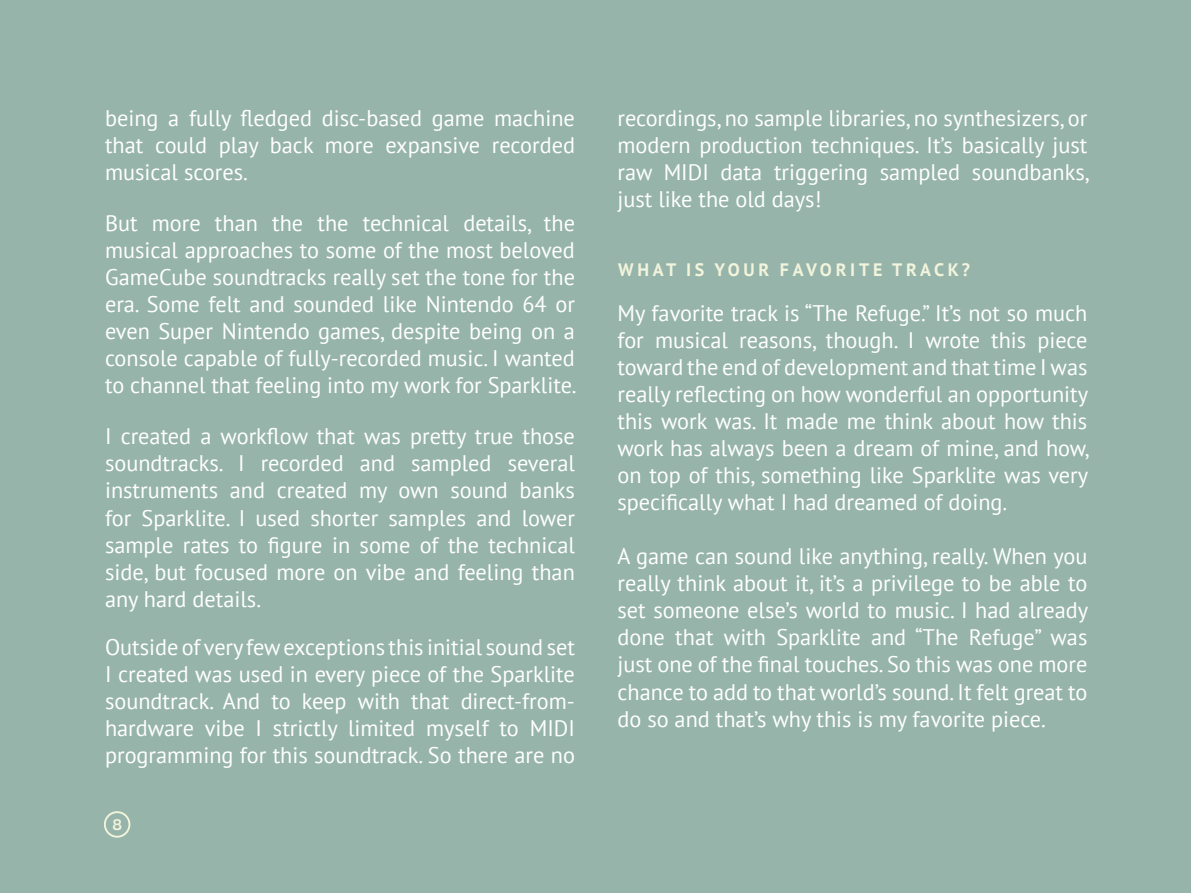
<style>
.page{position:relative;width:1191px;height:893px;background:#96b4aa}
.page>*{position:absolute;margin:0;border:0;box-sizing:border-box;transform-origin:0 0}
.t1{font:22.5px/27px "PT Sans";color:#fff;text-align:justify}
.t2{font:700 18px "PT Sans";letter-spacing:.205em;color:#f2f4dc}
.t3{font:500 15.3px "Criteria CF";color:#f2f4dc}
</style>
<div class="page">
<div style="left:104px;top:811px;width:26px;height:27px;border:2px solid #f2f4dc;border-radius:50%"></div>
<p class="t1" style="left:105px;top:105px;width:471px">being a fully fledged disc-based game machine that could play back more expansive recorded musical scores.</p>
<p class="t1" style="left:105px;top:210px;width:473px">But more than the the technical details, the musical approaches to some of the most beloved GameCube soundtracks really set the tone for the era. Some felt and sounded like Nintendo 64 or even Super Nintendo games, despite being on a console capable of fully-recorded music. I wanted to channel that feeling into my work for Sparklite.</p>
<p class="t1" style="left:105px;top:423px;width:471px">I created a workflow that was pretty true those soundtracks. I recorded and sampled several instruments and created my own sound banks for Sparklite. I used shorter samples and lower sample rates to figure in some of the technical side, but focused more on vibe and feeling than any hard details.</p>
<p class="t1" style="left:105px;top:633px;width:471px">Outside of very few exceptions this initial sound set I created was used in every piece of the Sparklite soundtrack. And to keep with that direct-from&shy;hardware vibe I strictly limited myself to MIDI programming for this soundtrack. So there are no</p>
<p class="t3" style="left:112px;top:815px;width:12px">8</p>
<p class="t1" style="left:617px;top:105px;width:473px">recordings, no sample libraries, no synthesizers, or modern production techniques. It’s basically just raw MIDI data triggering sampled soundbanks, just like the old days!</p>
<p class="t2" style="left:618px;top:258px;width:353px">WHAT IS YOUR FAVORITE TRACK?</p>
<p class="t1" style="left:617px;top:300px;width:473px">My favorite track is “The Refuge.” It’s not so much for musical reasons, though. I wrote this piece toward the end of development and that time I was really reflecting on how wonderful an opportunity this work was. It made me think about how this work has always been a dream of mine, and how, on top of this, something like Sparklite was very specifically what I had dreamed of doing.</p>
<p class="t1" style="left:617px;top:543px;width:472px">A game can sound like anything, really. When you really think about it, it’s a privilege to be able to set someone else’s world to music. I had already done that with Sparklite and “The Refuge” was just one of the final touches. So this was one more chance to add to that world’s sound. It felt great to do so and that’s why this is my favorite piece.</p>
</div>
